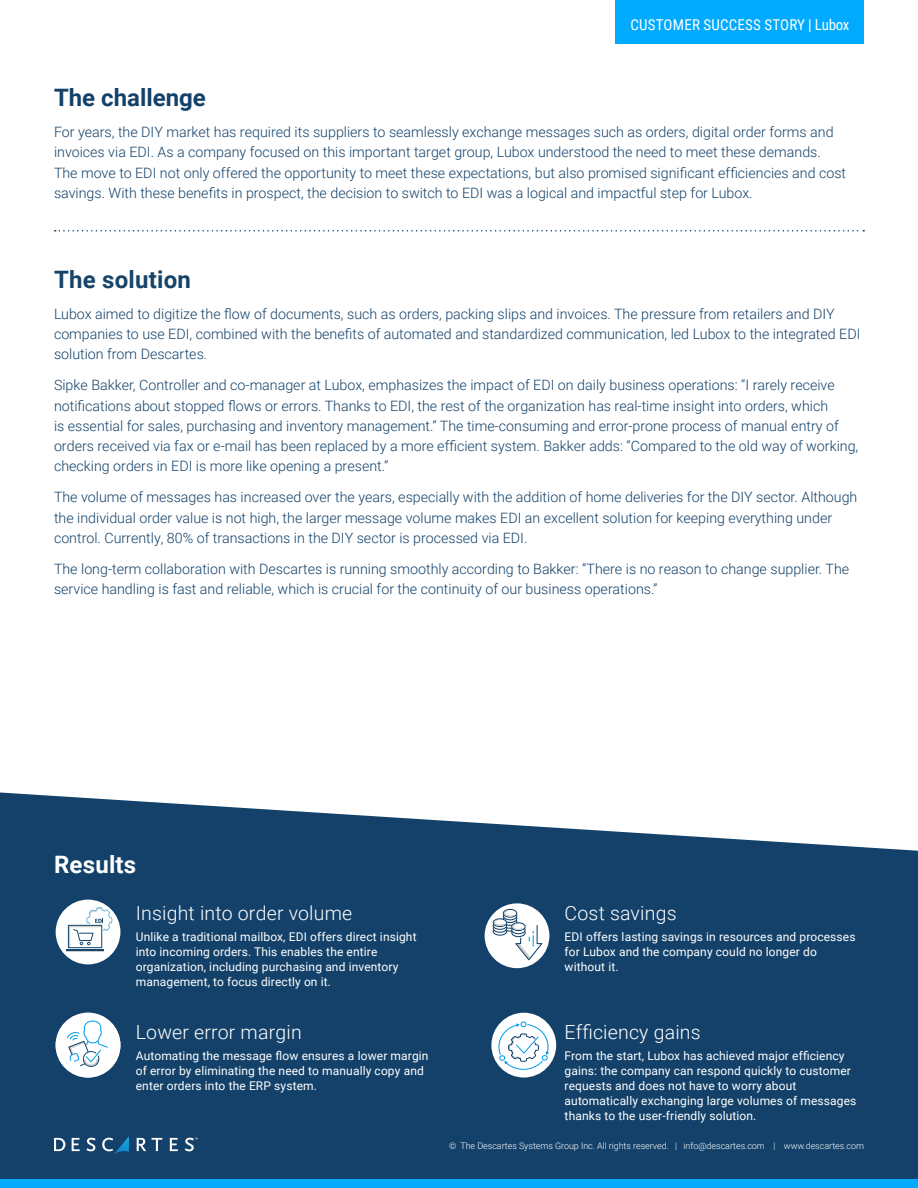
<style>
.page{position:relative;width:918px;height:1188px;background:#fff}
.page>*{position:absolute;margin:0;border:0;box-sizing:border-box;transform-origin:0 0}
.Heads{font:700 24px "Roboto";color:#134169}
.Heads-2{font:700 24px "Roboto";letter-spacing:.01em;color:#164469}
.Heads-3{font:700 24px "Roboto";letter-spacing:.01em;color:#fff}
.Results_Heads{font:300 19.5px "Roboto";letter-spacing:.01em;color:#fff}
.t1{font:15px "Roboto Condensed";letter-spacing:.015em;color:#fff}
.Heads-4{font:300 14.25px/20.2px "Roboto";color:#134169}
.Results_Text{font:12px/15px "Roboto";letter-spacing:.01em;color:#fff}
.t2{font:300 9px "Roboto";letter-spacing:-.005em;color:#fff}
</style>
<div class="page">
<svg style="left:0;top:792px;width:918px;height:387px;background:#255074"></svg>
<svg style="left:55px;top:230px;width:809px;height:2px"></svg>
<div style="left:0;top:1179px;width:918px;height:9px;background:#0af"></div>
<svg style="left:72px;top:1138px;width:8px;height:13px"></svg>
<svg style="left:86px;top:1138px;width:10px;height:13px"></svg>
<svg style="left:102px;top:1136px;width:27px;height:18px"></svg>
<svg style="left:54px;top:1138px;width:11px;height:13px"></svg>
<svg style="left:137px;top:1138px;width:9px;height:13px"></svg>
<svg style="left:152px;top:1138px;width:10px;height:13px"></svg>
<svg style="left:170px;top:1138px;width:8px;height:13px"></svg>
<svg style="left:185px;top:1138px;width:13px;height:13px"></svg>
<div style="left:616px;top:0;width:248px;height:43px;background:#0af"></div>
<div style="left:491px;top:1013px;width:65px;height:65px;background:#fff;border-radius:50%"></div>
<svg style="left:498px;top:1021px;width:51px;height:49px"></svg>
<div style="left:485px;top:903px;width:64px;height:65px;background:#fff;border-radius:50%"></div>
<div style="left:56px;top:1013px;width:64px;height:65px;background:#fff;border-radius:50%"></div>
<svg style="left:67px;top:1021px;width:41px;height:46px"></svg>
<svg style="left:493px;top:909px;width:49px;height:51px"></svg>
<div style="left:56px;top:900px;width:64px;height:64px;background:#fff;border-radius:50%"></div>
<hr style="left:66px;top:950px;width:38px;height:2px;background:#ccc">
<hr style="left:66px;top:949px;width:38px;height:1px;background:#15466b">
<svg style="left:68px;top:907px;width:44px;height:41px"></svg>
<p class="t1" style="left:630px;top:14px;width:221px">CUSTOMER SUCCESS STORY | Lubox</p>
<p class="Heads" style="left:54px;top:81px;width:153px">The challenge</p>
<p class="Heads-4" style="left:54px;top:121px;width:794px">For years, the DIY market has required its suppliers to seamlessly exchange messages such as orders, digital order forms and invoices via EDI. As a company focused on this important target group, Lubox understood the need to meet these demands.<br>The move to EDI not only offered the opportunity to meet these expectations, but also promised significant efficiencies and cost savings. With these benefits in prospect, the decision to switch to EDI was a logical and impactful step for Lubox.</p>
<p class="Heads-2" style="left:54px;top:262px;width:139px">The solution</p>
<p class="Heads-4" style="left:54px;top:303px;width:808px">Lubox aimed to digitize the flow of documents, such as orders, packing slips and invoices. The pressure from retailers and DIY companies to use EDI, combined with the benefits of automated and standardized communication, led Lubox to the integrated EDI solution from Descartes.</p>
<p class="Heads-4" style="left:54px;top:375px;width:806px">Sipke Bakker, Controller and co-manager at Lubox, emphasizes the impact of EDI on daily business operations: “I rarely receive notifications about stopped flows or errors. Thanks to EDI, the rest of the organization has real-time insight into orders, which<br>is essential for sales, purchasing and inventory management.” The time-consuming and error-prone process of manual entry of orders received via fax or e-mail has been replaced by a more efficient system. Bakker adds: “Compared to the old way of working, checking orders in EDI is more like opening a present.”</p>
<p class="Heads-4" style="left:54px;top:487px;width:805px">The volume of messages has increased over the years, especially with the addition of home deliveries for the DIY sector. Although the individual order value is not high, the larger message volume makes EDI an excellent solution for keeping everything under control. Currently, 80% of transactions in the DIY sector is processed via EDI.</p>
<p class="Heads-4" style="left:54px;top:558px;width:797px">The long-term collaboration with Descartes is running smoothly according to Bakker: “There is no reason to change supplier. The service handling is fast and reliable, which is crucial for the continuity of our business operations.”</p>
<p class="Heads-3" style="left:54px;top:848px;width:84px">Results</p>
<p class="Results_Heads" style="left:136px;top:899px;width:218px">Insight into order volume</p>
<p class="Results_Text" style="left:136px;top:929px;width:282px">Unlike a traditional mailbox, EDI offers direct insight into incoming orders. This enables the entire organization, including purchasing and inventory management, to focus directly on it.</p>
<p class="Results_Heads" style="left:136px;top:1019px;width:167px">Lower error margin</p>
<p class="Results_Text" style="left:136px;top:1048px;width:294px">Automating the message flow ensures a lower margin of error by eliminating the need to manually copy and enter orders into the ERP system.</p>
<p class="Results_Heads" style="left:565px;top:899px;width:113px">Cost savings</p>
<p class="Results_Text" style="left:565px;top:929px;width:292px">EDI offers lasting savings in resources and processes for Lubox and the company could no longer do without it.</p>
<p class="Results_Heads" style="left:565px;top:1019px;width:138px">Efficiency gains</p>
<p class="Results_Text" style="left:565px;top:1048px;width:293px">From the start, Lubox has achieved major efficiency gains: the company can respond quickly to customer requests and does not have to worry about automatically exchanging large volumes of messages thanks to the user-friendly solution.</p>
<p class="t2" style="left:449px;top:1139px;width:416px">© The Descartes Systems Group Inc. All rights reserved. | info@descartes.com | www.descartes.com</p>
</div>
